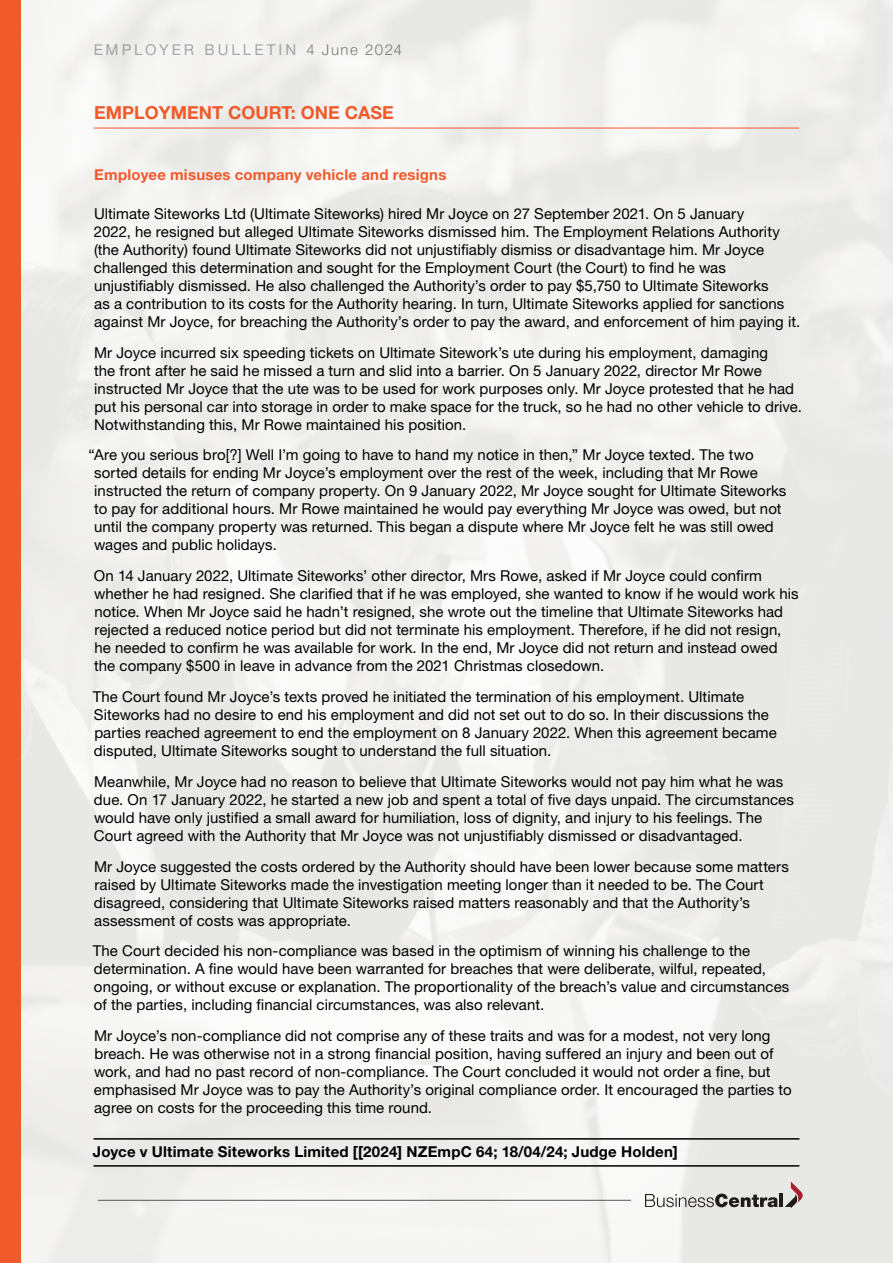
<style>
.page{position:relative;width:893px;height:1263px;background:#fff}
.page>*{position:absolute;margin:0;border:0;box-sizing:border-box;transform-origin:0 0}
.t1{font:700 18px "Helvetica Neue LT Pro";color:#f15a2a}
.t2{font:15px/18px "Helvetica Neue LT Pro";letter-spacing:.005em;color:#000}
.t3{font:700 15px "Helvetica Neue LT Pro";letter-spacing:.015em;color:#000}
.t4{font:700 15px "Helvetica Neue LT Pro";letter-spacing:.015em;color:#f15a2a}
.t5{font:15px "Helvetica Neue LT Pro";letter-spacing:.2em;color:#5c5b63}
.s1{font-weight:300;color:#000}
</style>
<div class="page">
<img style="left:21px;top:0;width:872px;height:1263px">
<div style="left:0;top:0;width:21px;height:1263px;background:#f15a2a"></div>
<hr style="left:94px;top:128px;width:705px;height:1px;background:#f15a2a">
<hr style="left:94px;top:1138px;width:705px;height:1px;background:#000">
<hr style="left:94px;top:1165px;width:705px;height:1px;background:#000">
<p class="t5" style="left:94px;top:41px;width:310px">EMPLOYER BULLETIN <span class="s1">4 June 2024</span></p>
<p class="t1" style="left:94px;top:101px;width:301px">EMPLOYMENT COURT: ONE CASE</p>
<p class="t4" style="left:94px;top:165px;width:354px">Employee misuses company vehicle and resigns</p>
<p class="t2" style="left:94px;top:204px;width:708px">Ultimate Siteworks Ltd (Ultimate Siteworks) hired Mr Joyce on 27 September 2021. On 5 January<br>2022, he resigned but alleged Ultimate Siteworks dismissed him. The Employment Relations Authority (the Authority) found Ultimate Siteworks did not unjustifiably dismiss or disadvantage him. Mr Joyce challenged this determination and sought for the Employment Court (the Court) to find he was unjustifiably dismissed. He also challenged the Authority’s order to pay $5,750 to Ultimate Siteworks<br>as a contribution to its costs for the Authority hearing. In turn, Ultimate Siteworks applied for sanctions against Mr Joyce, for breaching the Authority’s order to pay the award, and enforcement of him paying it.</p>
<p class="t2" style="left:94px;top:343px;width:709px">Mr Joyce incurred six speeding tickets on Ultimate Sitework’s ute during his employment, damaging<br>the front after he said he missed a turn and slid into a barrier. On 5 January 2022, director Mr Rowe instructed Mr Joyce that the ute was to be used for work purposes only. Mr Joyce protested that he had put his personal car into storage in order to make space for the truck, so he had no other vehicle to drive.<br>Notwithstanding this, Mr Rowe maintained his position.</p>
<p class="t2" style="left:94px;top:446px;width:694px;text-indent:-5px">“Are you serious bro[?] Well I’m going to have to hand my notice in then,” Mr Joyce texted. The two sorted details for ending Mr Joyce’s employment over the rest of the week, including that Mr Rowe instructed the return of company property. On 9 January 2022, Mr Joyce sought for Ultimate Siteworks to pay for additional hours. Mr Rowe maintained he would pay everything Mr Joyce was owed, but not until the company property was returned. This began a dispute where Mr Joyce felt he was still owed wages and public holidays.</p>
<p class="t2" style="left:94px;top:566px;width:706px">On 14 January 2022, Ultimate Siteworks’ other director, Mrs Rowe, asked if Mr Joyce could confirm whether he had resigned. She clarified that if he was employed, she wanted to know if he would work his notice. When Mr Joyce said he hadn’t resigned, she wrote out the timeline that Ultimate Siteworks had rejected a reduced notice period but did not terminate his employment. Therefore, if he did not resign, he needed to confirm he was available for work. In the end, Mr Joyce did not return and instead owed the company $500 in leave in advance from the 2021 Christmas closedown.</p>
<p class="t2" style="left:93px;top:687px;width:686px">The Court found Mr Joyce’s texts proved he initiated the termination of his employment. Ultimate Siteworks had no desire to end his employment and did not set out to do so. In their discussions the parties reached agreement to end the employment on 8 January 2022. When this agreement became disputed, Ultimate Siteworks sought to understand the full situation.</p>
<p class="t2" style="left:94px;top:772px;width:702px">Meanwhile, Mr Joyce had no reason to believe that Ultimate Siteworks would not pay him what he was due. On 17 January 2022, he started a new job and spent a total of five days unpaid. The circumstances would have only justified a small award for humiliation, loss of dignity, and injury to his feelings. The Court agreed with the Authority that Mr Joyce was not unjustifiably dismissed or disadvantaged.</p>
<p class="t2" style="left:94px;top:857px;width:696px">Mr Joyce suggested the costs ordered by the Authority should have been lower because some matters raised by Ultimate Siteworks made the investigation meeting longer than it needed to be. The Court disagreed, considering that Ultimate Siteworks raised matters reasonably and that the Authority’s assessment of costs was appropriate.</p>
<p class="t2" style="left:93px;top:941px;width:698px">The Court decided his non-compliance was based in the optimism of winning his challenge to the determination. A fine would have been warranted for breaches that were deliberate, wilful, repeated, ongoing, or without excuse or explanation. The proportionality of the breach’s value and circumstances of the parties, including financial circumstances, was also relevant.</p>
<p class="t2" style="left:94px;top:1026px;width:699px">Mr Joyce’s non-compliance did not comprise any of these traits and was for a modest, not very long breach. He was otherwise not in a strong financial position, having suffered an injury and been out of work, and had no past record of non-compliance. The Court concluded it would not order a fine, but emphasised Mr Joyce was to pay the Authority’s original compliance order. It encouraged the parties to agree on costs for the proceeding this time round.</p>
<p class="t3" style="left:93px;top:1142px;width:586px">Joyce v Ultimate Siteworks Limited [[2024] NZEmpC 64; 18/04/24; Judge Holden]</p>
</div>
